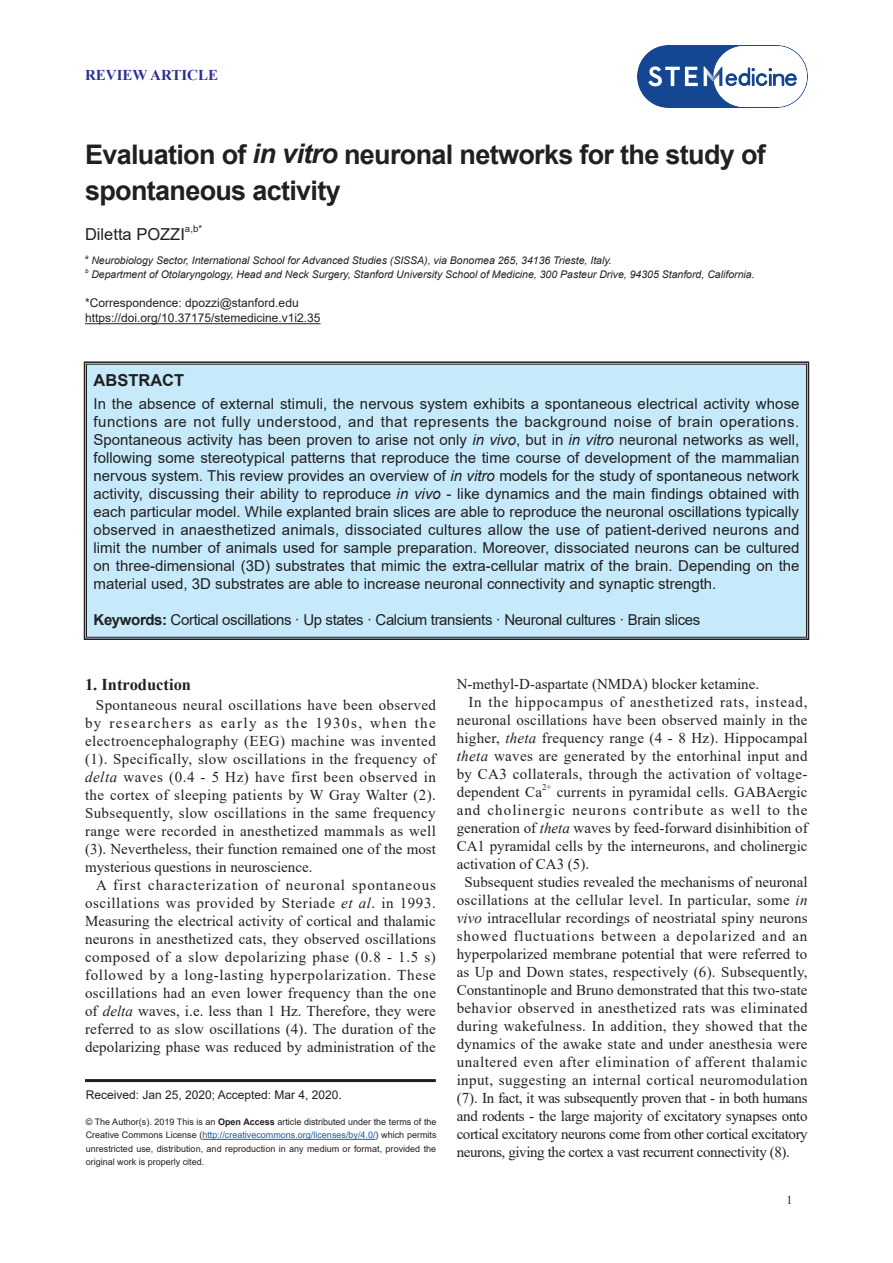
<style>
.page{position:relative;width:893px;height:1263px;background:#fff}
.page>*{position:absolute;margin:0;border:0;box-sizing:border-box;transform-origin:0 0}
.t1{font:700 27px/36px "Arial";letter-spacing:-.025em;color:#231f20}
.t2{font:700 16.5px "Times New Roman";color:#231f20}
.t3{font:16.5px "Arial";color:#231f20}
.t4{font:700 16.5px "Arial";color:#231f20}
.t5{font:15px/18px "Times New Roman";color:#231f20;text-align:justify}
.t6{font:15px/18px "Arial";letter-spacing:-.025em;color:#231f20;text-align:justify}
.t7{font:700 15px "Times New Roman";color:#2e3092}
.t8{font:12px "Arial";color:#231f20}
.t9{font:12px "Times New Roman";color:#231f20}
.t10{font:italic 10.5px "Arial";color:#231f20}
.t11{font:9.6px "Arial";color:#231f20}
.t12{font:9px/13.5px "Arial";color:#231f20;text-align:justify}
.t13{font:8.7px "Times New Roman";color:#231f20}
.t14{font:italic 6.15px "Arial";color:#231f20}
.s1{font-style:italic}
.s2{font-weight:700}
.s3{color:#175d9e}
</style>
<div class="page">
<img style="left:638px;top:45px;width:170px;height:62px">
<div style="left:83px;top:361px;width:727px;height:279px;background:#c6eafa"></div>
<hr style="left:85px;top:323px;width:236px;height:1px;background:#231f20">
<hr style="left:85px;top:1079px;width:351px;height:3px;background:#231f20">
<hr style="left:202px;top:1139px;width:174px;height:1px;background:#175d9e">
<p class="t7" style="left:85px;top:64px;width:134px">REVIEW ARTICLE</p>
<p class="t1" style="left:85px;top:136px;width:682px">Evaluation of <span class="s1">in vitro</span> neuronal networks for the study of spontaneous activity</p>
<p class="t3" style="left:85px;top:222px;width:101px">Diletta POZZI</p>
<p class="t11" style="left:185px;top:222px;width:19px">a,b*</p>
<p class="t14" style="left:85px;top:253px;width:5px">a</p>
<p class="t10" style="left:91px;top:254px;width:522px">Neurobiology Sector, International School for Advanced Studies (SISSA), via Bonomea 265, 34136 Trieste, Italy.</p>
<p class="t14" style="left:85px;top:266px;width:5px">b</p>
<p class="t10" style="left:91px;top:267px;width:665px">Department of Otolaryngology, Head and Neck Surgery, Stanford University School of Medicine, 300 Pasteur Drive, 94305 Stanford, California.</p>
<p class="t8" style="left:85px;top:295px;width:215px">*Correspondence: dpozzi@stanford.edu</p>
<p class="t8" style="left:85px;top:310px;width:237px">https://doi.org/10.37175/stemedicine.v1i2.35</p>
<p class="t4" style="left:94px;top:369px;width:92px">ABSTRACT</p>
<p class="t6" style="left:94px;top:394px;width:708px">In the absence of external stimuli, the nervous system exhibits a spontaneous electrical activity whose functions are not fully understood, and that represents the background noise of brain operations.<br>Spontaneous activity has been proven to arise not only <span class="s1">in vivo</span>, but in <span class="s1">in vitro</span> neuronal networks as well, following some stereotypical patterns that reproduce the time course of development of the mammalian nervous system. This review provides an overview of <span class="s1">in vitro</span> models for the study of spontaneous network activity, discussing their ability to reproduce <span class="s1">in vivo</span> - like dynamics and the main findings obtained with each particular model. While explanted brain slices are able to reproduce the neuronal oscillations typically observed in anaesthetized animals, dissociated cultures allow the use of patient-derived neurons and limit the number of animals used for sample preparation. Moreover, dissociated neurons can be cultured on three-dimensional (3D) substrates that mimic the extra-cellular matrix of the brain. Depending on the material used, 3D substrates are able to increase neuronal connectivity and synaptic strength.</p>
<p class="t6" style="left:94px;top:610px;width:608px"><span class="s2">Keywords:</span> Cortical oscillations · Up states · Calcium transients · Neuronal cultures · Brain slices</p>
<p class="t2" style="left:85px;top:672px;width:108px">1. Introduction</p>
<p class="t5" style="left:85px;top:695px;width:352px;text-indent:11px">Spontaneous neural oscillations have been observed by researchers as early as the 1930s, when the electroencephalography (EEG) machine was invented (1). Specifically, slow oscillations in the frequency of <span class="s1">delta</span> waves (0.4 - 5 Hz) have first been observed in the cortex of sleeping patients by W Gray Walter (2).<br>Subsequently, slow oscillations in the same frequency range were recorded in anesthetized mammals as well (3). Nevertheless, their function remained one of the most mysterious questions in neuroscience.</p>
<p class="t5" style="left:85px;top:875px;width:352px;text-indent:11px">A first characterization of neuronal spontaneous oscillations was provided by Steriade <span class="s1">et al</span>. in 1993.<br>Measuring the electrical activity of cortical and thalamic neurons in anesthetized cats, they observed oscillations composed of a slow depolarizing phase (0.8 - 1.5 s) followed by a long-lasting hyperpolarization. These oscillations had an even lower frequency than the one of <span class="s1">delta</span> waves, i.e. less than 1 Hz. Therefore, they were referred to as slow oscillations (4). The duration of the depolarizing phase was reduced by administration of the</p>
<p class="t8" style="left:86px;top:1086px;width:258px">Received: Jan 25, 2020; Accepted: Mar 4, 2020.</p>
<p class="t12" style="left:86px;top:1115px;width:352px">© The Author(s). 2019 This is an <span class="s2">Open Access</span> article distributed under the terms of the Creative Commons License (<span class="s3">http://creativecommons.org/licenses/by/4.0/</span>) which permits unrestricted use, distribution, and reproduction in any medium or format, provided the original work is properly cited.</p>
<p class="t5" style="left:457px;top:674px;width:304px">N-methyl-D-aspartate (NMDA) blocker ketamine.</p>
<p class="t5" style="left:457px;top:692px;width:352px;text-indent:12px">In the hippocampus of anesthetized rats, instead, neuronal oscillations have been observed mainly in the higher, <span class="s1">theta</span> frequency range (4 - 8 Hz). Hippocampal <span class="s1">theta</span> waves are generated by the entorhinal input and by CA3 collaterals, through the activation of voltage&shy;dependent Ca</p>
<p class="t13" style="left:542px;top:780px;width:11px">2+</p>
<p class="t5" style="left:457px;top:782px;width:352px;text-indent:100px">currents in pyramidal cells. GABAergic and cholinergic neurons contribute as well to the generation of <span class="s1">theta</span> waves by feed-forward disinhibition of CA1 pyramidal cells by the interneurons, and cholinergic activation of CA3 (5).</p>
<p class="t5" style="left:457px;top:872px;width:353px;text-indent:8px">Subsequent studies revealed the mechanisms of neuronal oscillations at the cellular level. In particular, some <span class="s1">in vivo</span> intracellular recordings of neostriatal spiny neurons showed fluctuations between a depolarized and an hyperpolarized membrane potential that were referred to as Up and Down states, respectively (6). Subsequently, Constantinople and Bruno demonstrated that this two-state behavior observed in anesthetized rats was eliminated during wakefulness. In addition, they showed that the dynamics of the awake state and under anesthesia were unaltered even after elimination of afferent thalamic input, suggesting an internal cortical neuromodulation (7). In fact, it was subsequently proven that - in both humans and rodents - the large majority of excitatory synapses onto cortical excitatory neurons come from other cortical excitatory neurons, giving the cortex a vast recurrent connectivity (8).</p>
<p class="t9" style="left:786px;top:1191px;width:7px">1</p>
</div>
